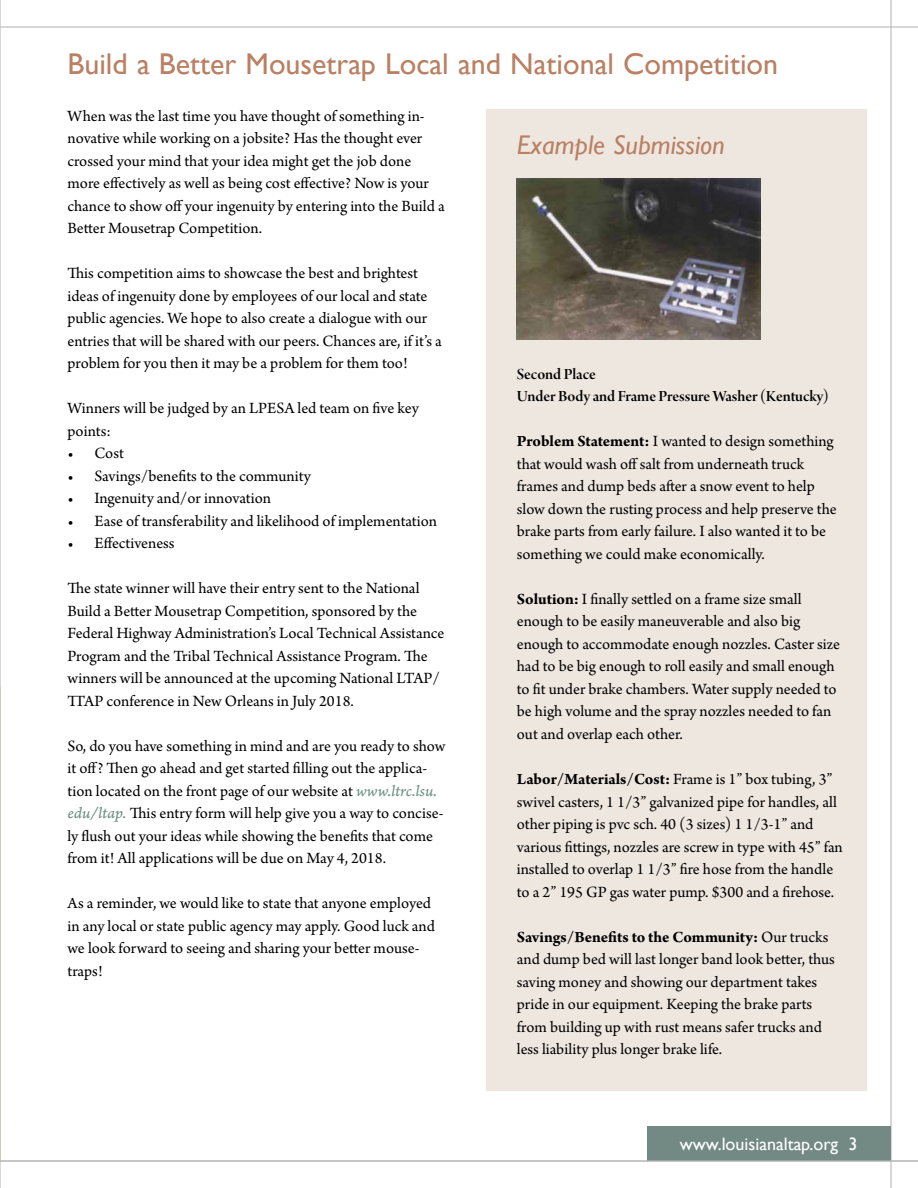
<style>
.page{position:relative;width:918px;height:1188px;background:#fff}
.page>*{position:absolute;margin:0;border:0;box-sizing:border-box;transform-origin:0 0}
.t1{font:30px "Gill Sans";color:#b98063}
.t2{font:italic 27px "Gill Sans";color:#b98063}
.t3{font:18px "Gill Sans";color:#fff}
.t4{font:16.5px/22.5px "Arno Pro";color:#000}
.t5{font:16.5px/22.5px "Arno Pro Smbd Display";letter-spacing:-.005em;color:#000}
.s1{font-family:"Arno Pro Italic Caption";color:#6f9287}
.s2{font-weight:700}
</style>
<div class="page">
<hr style="left:890px;top:0;width:2px;height:1188px;background:#bbb9b9">
<hr style="left:0;top:26px;width:918px;height:2px;background:#bbb9b9">
<hr style="left:0;top:0;width:1px;height:1188px;background:#bbb9b9">
<div style="left:647px;top:1126px;width:243px;height:34px;background:#738983"></div>
<hr style="left:0;top:686px;width:1px;height:440px;background:#bc9f82">
<hr style="left:0;top:1160px;width:918px;height:2px;background:#bbb9b9">
<hr style="left:0;top:1126px;width:1px;height:34px;background:#bc9f82">
<div style="left:486px;top:109px;width:380px;height:982px;background:#eee7e0"></div>
<img style="left:517px;top:179px;width:243px;height:161px">
<h1 class="t1" style="left:68px;top:47px;width:712px">Build a Better Mousetrap Local and National Competition</h1>
<p class="t4" style="left:68px;top:105px;width:379px">When was the last time you have thought of something in&shy;novative while working on a jobsite? Has the thought ever crossed your mind that your idea might get the job done more effectively as well as being cost effective? Now is your chance to show off your ingenuity by entering into the Build a Better Mousetrap Competition.</p>
<p class="t4" style="left:68px;top:263px;width:376px">This competition aims to showcase the best and brightest ideas of ingenuity done by employees of our local and state public agencies. We hope to also create a dialogue with our entries that will be shared with our peers. Chances are, if it’s a problem for you then it may be a problem for them too!</p>
<p class="t4" style="left:68px;top:398px;width:353px">Winners will be judged by an LPESA led team on five key points:</p>
<p class="t4" style="left:68px;top:443px;width:58px">• Cost</p>
<p class="t4" style="left:68px;top:465px;width:245px">• Savings/benefits to the community</p>
<p class="t4" style="left:68px;top:488px;width:205px">• Ingenuity and/or innovation</p>
<p class="t4" style="left:68px;top:510px;width:371px">• Ease of transferability and likelihood of implementation</p>
<p class="t4" style="left:68px;top:533px;width:109px">• Effectiveness</p>
<p class="t4" style="left:68px;top:578px;width:378px">The state winner will have their entry sent to the National Build a Better Mousetrap Competition, sponsored by the Federal Highway Administration’s Local Technical Assistance Program and the Tribal Technical Assistance Program. The winners will be announced at the upcoming National LTAP/ TTAP conference in New Orleans in July 2018.</p>
<p class="t4" style="left:68px;top:735px;width:379px">So, do you have something in mind and are you ready to show it off? Then go ahead and get started filling out the applica&shy;tion located on the front page of our website at <span class="s1">www.ltrc.lsu. edu/ltap.</span> This entry form will help give you a way to concise&shy;ly flush out your ideas while showing the benefits that come from it! All applications will be due on May 4, 2018.</p>
<p class="t4" style="left:68px;top:893px;width:369px">As a reminder, we would like to state that anyone employed in any local or state public agency may apply. Good luck and we look forward to seeing and sharing your better mouse&shy;traps!</p>
<h2 class="t2" style="left:517px;top:129px;width:210px">Example Submission</h2>
<p class="t5" style="left:517px;top:364px;width:313px">Second Place<br>Under Body and Frame Pressure Washer (Kentucky)</p>
<p class="t4" style="left:517px;top:431px;width:322px"><span class="s2">Problem Statement:</span> I wanted to design something that would wash off salt from underneath truck frames and dump beds after a snow event to help slow down the rusting process and help preserve the brake parts from early failure. I also wanted it to be something we could make economically.</p>
<p class="t4" style="left:517px;top:589px;width:325px"><span class="s2">Solution:</span> I finally settled on a frame size small enough to be easily maneuverable and also big enough to accommodate enough nozzles. Caster size had to be big enough to roll easily and small enough to fit under brake chambers. Water supply needed to be high volume and the spray nozzles needed to fan out and overlap each other.</p>
<p class="t4" style="left:517px;top:769px;width:328px"><span class="s2">Labor/Materials/Cost:</span> Frame is 1” box tubing, 3” swivel casters, 1 1/3” galvanized pipe for handles, all other piping is pvc sch. 40 (3 sizes) 1 1/3-1” and various fittings, nozzles are screw in type with 45” fan installed to overlap 1 1/3” fire hose from the handle to a 2” 195 GP gas water pump. $300 and a firehose.</p>
<p class="t4" style="left:517px;top:926px;width:320px"><span class="s2">Savings/Benefits to the Community:</span> Our trucks and dump bed will last longer band look better, thus saving money and showing our department takes pride in our equipment. Keeping the brake parts from building up with rust means safer trucks and less liability plus longer brake life.</p>
<p class="t3" style="left:680px;top:1133px;width:179px">www.louisianaltap.org 3</p>
</div>
